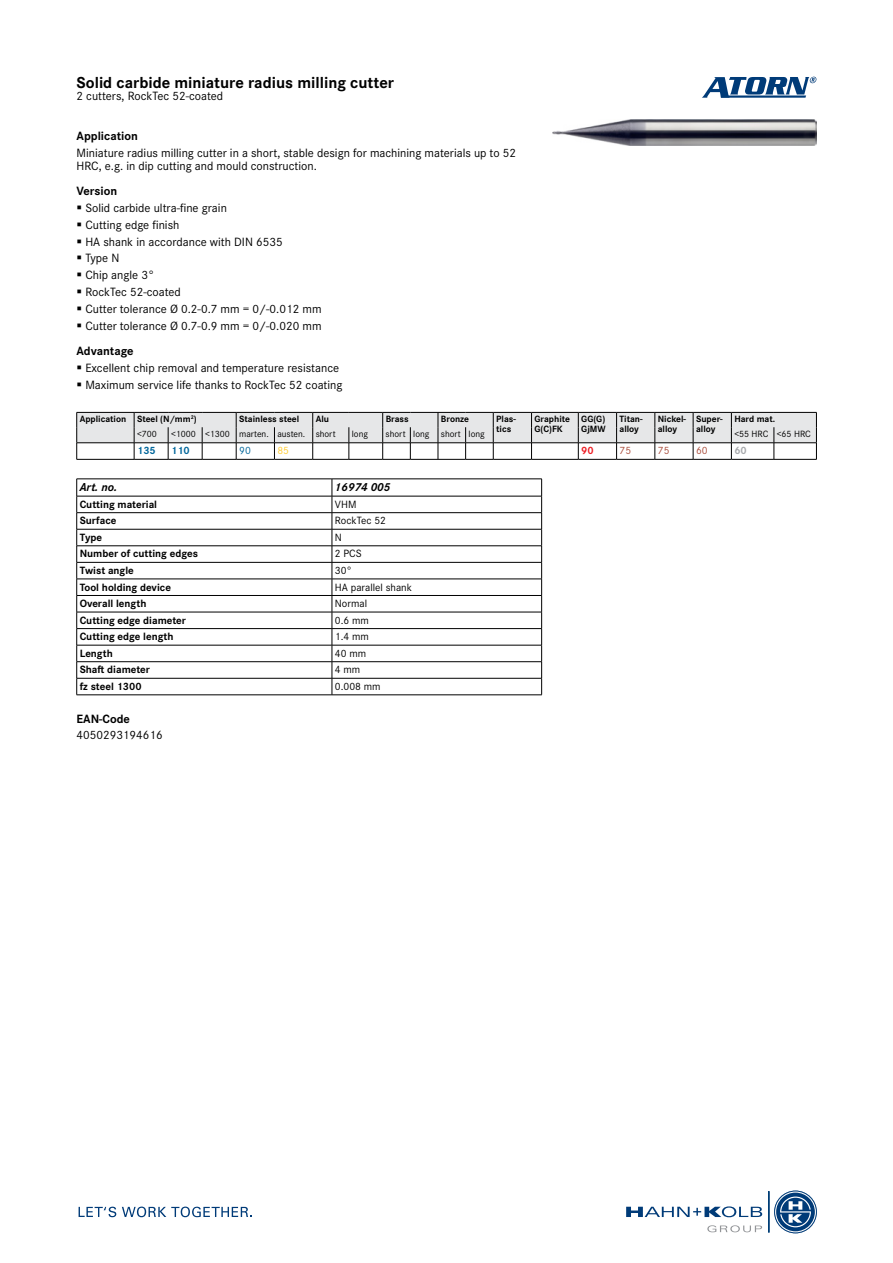
<style>
.page{position:relative;width:893px;height:1263px;background:#fff}
.page>*{position:absolute;margin:0;border:0;box-sizing:border-box;transform-origin:0 0}
.t1{font:700 16.5px "Corporate S Pro";color:#000}
.t2{font:12.45px/16.8px "Corporate S Pro";color:#000}
.t3{font:700 12.45px "Corporate S Pro";color:#000}
.t4{font:12.45px "Corporate S";color:#000}
.t5{font:italic 700 12px "Corporate S Pro";color:#000}
.t6{font:700 10.95px "Corporate S Pro";color:#000}
.t7{font:10.95px "Corporate S Pro";color:#000}
.t8{font:700 10.95px "Corporate S Pro";color:#00669b}
.t9{font:10.95px "Corporate S Pro";color:#aa4e3d}
.t10{font:10.95px "Corporate S Pro";color:#00669b}
.t11{font:10.95px "Corporate S Pro";color:#ffcc31}
.t12{font:700 10.95px "Corporate S Pro";color:#ed1d24}
.t13{font:700 10.95px "Corporate S Pro";color:#a7a9ac}
.t14{font:700 9.45px/9.4px "Corporate S Pro";color:#000}
.t15{font:9.45px "Corporate S Pro";color:#000}
</style>
<div class="page">
<img style="left:553px;top:119px;width:263px;height:26px">
<svg style="left:702px;top:77px;width:114px;height:21px"></svg>
<svg style="left:626px;top:1206px;width:136px;height:11px"></svg>
<hr style="left:768px;top:1191px;width:1px;height:41px;background:#003b78">
<svg style="left:775px;top:1191px;width:41px;height:42px"></svg>
<div style="left:774px;top:1191px;width:42px;height:42px;border:2px solid #fff;border-radius:50%"></div>
<div style="left:774px;top:1191px;width:42px;height:42px;border:1px solid #003b78;border-radius:50%"></div>
<svg style="left:707px;top:1225px;width:55px;height:7px"></svg>
<svg style="left:79px;top:1207px;width:37px;height:10px"></svg>
<svg style="left:122px;top:1206px;width:130px;height:11px"></svg>
<svg style="left:76px;top:412px;width:741px;height:48px"></svg>
<hr style="left:774px;top:459px;width:43px;height:1px;background:#000">
<hr style="left:77px;top:479px;width:255px;height:1px;background:#000">
<hr style="left:332px;top:479px;width:210px;height:1px;background:#000">
<hr style="left:77px;top:496px;width:255px;height:1px;background:#000">
<hr style="left:332px;top:496px;width:210px;height:1px;background:#000">
<hr style="left:77px;top:512px;width:255px;height:1px;background:#000">
<hr style="left:332px;top:512px;width:210px;height:1px;background:#000">
<hr style="left:77px;top:529px;width:255px;height:1px;background:#000">
<hr style="left:332px;top:529px;width:210px;height:1px;background:#000">
<hr style="left:77px;top:545px;width:255px;height:1px;background:#000">
<hr style="left:332px;top:545px;width:210px;height:1px;background:#000">
<hr style="left:77px;top:562px;width:255px;height:1px;background:#000">
<hr style="left:332px;top:562px;width:210px;height:1px;background:#000">
<hr style="left:77px;top:579px;width:255px;height:1px;background:#000">
<hr style="left:332px;top:579px;width:210px;height:1px;background:#000">
<hr style="left:77px;top:595px;width:255px;height:1px;background:#000">
<hr style="left:332px;top:595px;width:210px;height:1px;background:#000">
<hr style="left:77px;top:612px;width:255px;height:1px;background:#000">
<hr style="left:332px;top:612px;width:210px;height:1px;background:#000">
<hr style="left:77px;top:628px;width:255px;height:1px;background:#000">
<hr style="left:332px;top:628px;width:210px;height:1px;background:#000">
<hr style="left:77px;top:645px;width:255px;height:1px;background:#000">
<hr style="left:332px;top:645px;width:210px;height:1px;background:#000">
<hr style="left:77px;top:661px;width:255px;height:1px;background:#000">
<hr style="left:332px;top:661px;width:210px;height:1px;background:#000">
<hr style="left:77px;top:678px;width:255px;height:1px;background:#000">
<svg style="left:76px;top:479px;width:1px;height:216px"></svg>
<hr style="left:77px;top:694px;width:255px;height:1px;background:#000">
<hr style="left:332px;top:678px;width:210px;height:1px;background:#000">
<svg style="left:332px;top:479px;width:1px;height:215px"></svg>
<svg style="left:541px;top:479px;width:1px;height:215px"></svg>
<hr style="left:332px;top:694px;width:210px;height:1px;background:#000">
<h1 class="t1" style="left:77px;top:69px;width:319px">Solid carbide miniature radius milling cutter</h1>
<p class="t4" style="left:77px;top:87px;width:148px">2 cutters, RockTec 52-coated</p>
<p class="t3" style="left:77px;top:126px;width:63px">Application</p>
<p class="t2" style="left:77px;top:146px;width:441px;line-height:12.5px">Miniature radius milling cutter in a short, stable design for machining materials up to 52<br>HRC, e.g. in dip cutting and mould construction.</p>
<p class="t3" style="left:77px;top:181px;width:42px">Version</p>
<p class="t2" style="left:85px;top:198px;width:238px">Solid carbide ultra-fine grain<br>Cutting edge finish<br>HA shank in accordance with DIN 6535<br>Type N<br>Chip angle 3°<br>RockTec 52-coated<br>Cutter tolerance Ø 0.2-0.7 mm = 0/-0.012 mm<br>Cutter tolerance Ø 0.7-0.9 mm = 0/-0.020 mm</p>
<p class="t3" style="left:77px;top:341px;width:59px">Advantage</p>
<p class="t2" style="left:85px;top:358px;width:259px">Excellent chip removal and temperature resistance<br>Maximum service life thanks to RockTec 52 coating</p>
<p class="t14" style="left:80px;top:414px;width:119px">Application Steel (N/mm<sup>2</sup>)</p>
<p class="t14" style="left:239px;top:414px;width:62px">Stainless steel</p>
<p class="t14" style="left:316px;top:414px;width:15px">Alu</p>
<p class="t14" style="left:386px;top:414px;width:25px">Brass</p>
<p class="t14" style="left:441px;top:414px;width:30px">Bronze</p>
<p class="t14" style="left:496px;top:414px;width:21px">Plas&shy;tics</p>
<p class="t14" style="left:534px;top:414px;width:37px">Graphite<br>G(C)FK</p>
<p class="t14" style="left:581px;top:414px;width:26px">GG(G)<br>GjMW</p>
<p class="t14" style="left:619px;top:414px;width:25px">Titan&shy;alloy</p>
<p class="t14" style="left:658px;top:414px;width:30px">Nickel&shy;alloy</p>
<p class="t14" style="left:696px;top:414px;width:28px">Super&shy;alloy</p>
<p class="t14" style="left:734px;top:414px;width:42px">Hard mat.</p>
<p class="t15" style="left:137px;top:427px;width:21px">&lt;700</p>
<p class="t15" style="left:171px;top:427px;width:166px">&lt;1000 &lt;1300 marten. austen. short</p>
<p class="t15" style="left:352px;top:427px;width:18px">long</p>
<p class="t15" style="left:386px;top:427px;width:101px">short long short long</p>
<p class="t15" style="left:734px;top:427px;width:78px">&lt;55 HRC &lt;65 HRC</p>
<p class="t8" style="left:137px;top:442px;width:20px">135</p>
<p class="t8" style="left:171px;top:442px;width:20px">110</p>
<p class="t10" style="left:239px;top:443px;width:13px">90</p>
<p class="t11" style="left:277px;top:443px;width:13px">85</p>
<p class="t12" style="left:581px;top:442px;width:14px">90</p>
<p class="t9" style="left:620px;top:443px;width:13px">75</p>
<p class="t9" style="left:658px;top:443px;width:13px">75</p>
<p class="t9" style="left:696px;top:443px;width:13px">60</p>
<p class="t13" style="left:734px;top:442px;width:14px">60</p>
<p class="t5" style="left:80px;top:478px;width:39px">Art. no.</p>
<p class="t5" style="left:335px;top:478px;width:57px">16974 005</p>
<p class="t6" style="left:80px;top:495px;width:79px">Cutting material</p>
<p class="t7" style="left:335px;top:496px;width:23px">VHM</p>
<p class="t6" style="left:80px;top:512px;width:38px">Surface</p>
<p class="t7" style="left:335px;top:513px;width:53px">RockTec 52</p>
<p class="t6" style="left:80px;top:529px;width:24px">Type</p>
<p class="t7" style="left:335px;top:529px;width:9px">N</p>
<p class="t6" style="left:80px;top:545px;width:120px">Number of cutting edges</p>
<p class="t7" style="left:335px;top:546px;width:28px">2 PCS</p>
<p class="t6" style="left:80px;top:562px;width:56px">Twist angle</p>
<p class="t7" style="left:335px;top:562px;width:19px">30°</p>
<p class="t6" style="left:80px;top:578px;width:93px">Tool holding device</p>
<p class="t7" style="left:335px;top:579px;width:79px">HA parallel shank</p>
<p class="t6" style="left:80px;top:595px;width:68px">Overall length</p>
<p class="t7" style="left:335px;top:595px;width:34px">Normal</p>
<p class="t6" style="left:80px;top:611px;width:108px">Cutting edge diameter</p>
<p class="t7" style="left:335px;top:612px;width:35px">0.6 mm</p>
<p class="t6" style="left:80px;top:628px;width:95px">Cutting edge length</p>
<p class="t7" style="left:335px;top:629px;width:35px">1.4 mm</p>
<p class="t6" style="left:80px;top:644px;width:35px">Length</p>
<p class="t7" style="left:335px;top:645px;width:33px">40 mm</p>
<p class="t6" style="left:80px;top:661px;width:72px">Shaft diameter</p>
<p class="t7" style="left:335px;top:662px;width:27px">4 mm</p>
<p class="t6" style="left:80px;top:678px;width:63px">fz steel 1300</p>
<p class="t7" style="left:335px;top:678px;width:47px">0.008 mm</p>
<p class="t3" style="left:77px;top:708px;width:55px">EAN-Code</p>
<p class="t2" style="left:77px;top:726px;width:88px">4050293194616</p>
</div>
